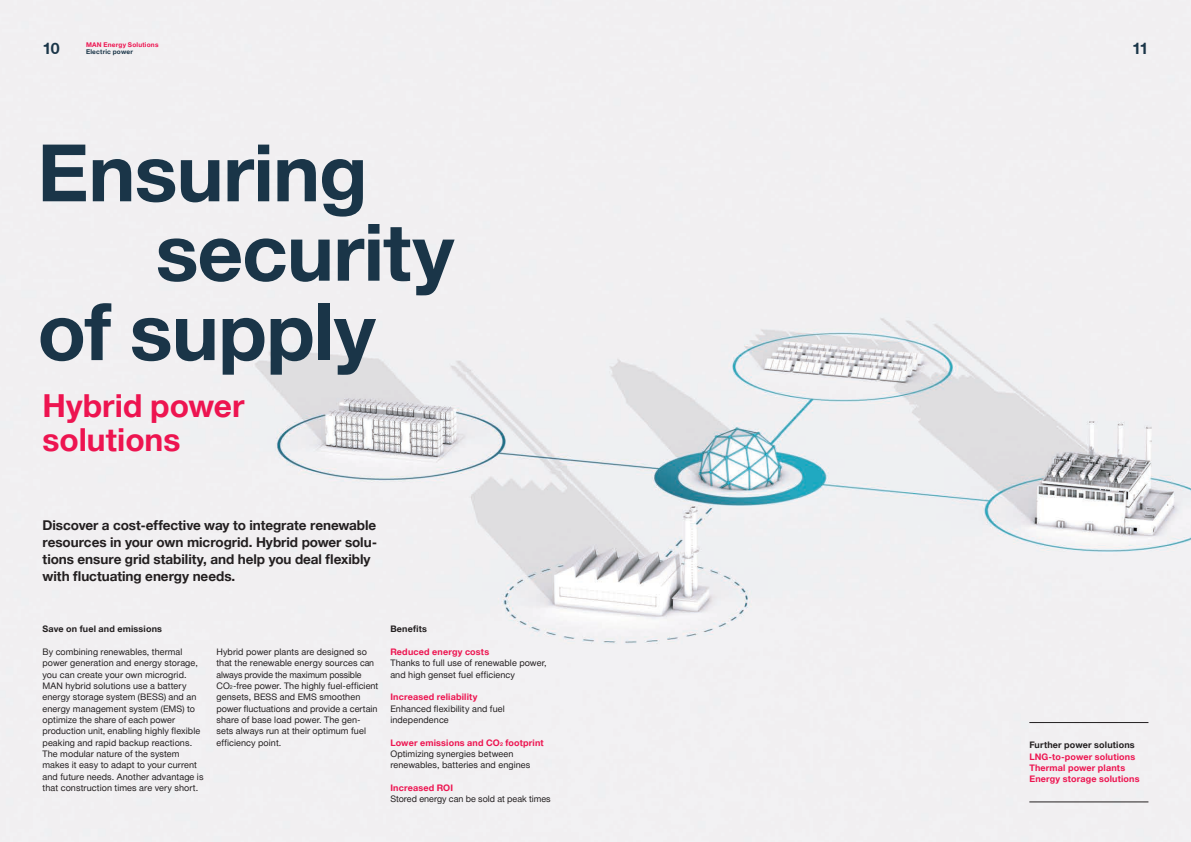
<style>
.page{position:relative;width:1191px;height:842px;background:#fff}
.page>*{position:absolute;margin:0;border:0;box-sizing:border-box;transform-origin:0 0}
.A4_11_Headline_2{font:700 79.4px "Man Global";letter-spacing:-.01em;color:#1a3548}
.A4_12_Headline_3{font:700 31.7px/34px "Man Global";color:#ed1450}
.t1{font:700 16px "Man Global";color:#1a3548}
.A4_20_Teaser_text{font:700 13.5px/17px "Man Global";letter-spacing:-.005em;color:#231f20}
.A4_21_Copy{font:9px/11.3px "Man Global";letter-spacing:.01em;color:#231f20}
.A4_21_Copy-2{font:700 9px/11.3px "Man Global";letter-spacing:.02em;color:#ed1450;text-align:justify}
.A4_14_Headline_5{font:700 9px "Man Global";letter-spacing:.02em;color:#ed1450}
.A4_13_Headline_4{font:700 9px "Man Global";letter-spacing:.02em;color:#231f20}
.A4_21_Copy-3{font:700 9px "Man Global";letter-spacing:.02em;color:#231f20}
.A4_03_Running_title{font:700 6.5px "Man Global";letter-spacing:.03em;color:#ed1450}
.A4_04_Running_title{font:700 6.5px "Man Global";letter-spacing:.03em;color:#1a3548}
.s1{font-size:5.2px}
.s2{color:#231f20}
</style>
<div class="page">
<img style="left:0;top:0;width:1191px;height:842px">
<hr style="left:1029px;top:722px;width:119px;height:1px;background:#231f20">
<hr style="left:1029px;top:801px;width:119px;height:1px;background:#231f20">
<p class="A4_03_Running_title" style="left:86px;top:41px;width:74px">MAN Energy Solutions</p>
<p class="A4_04_Running_title" style="left:86px;top:48px;width:48px">Electric power</p>
<h3 class="t1" style="left:43px;top:39px;width:19px">10</h3>
<h3 class="t1" style="left:1132px;top:39px;width:18px">11</h3>
<p class="A4_11_Headline_2" style="left:38px;top:127px;width:332px">Ensuring</p>
<p class="A4_11_Headline_2" style="left:156px;top:207px;width:300px">security</p>
<p class="A4_11_Headline_2" style="left:38px;top:286px;width:339px">of supply</p>
<p class="A4_12_Headline_3" style="left:43px;top:389px;width:203px">Hybrid power solutions</p>
<p class="A4_20_Teaser_text" style="left:43px;top:517px;width:336px">Discover a cost-effective way to integrate renewable resources in your own microgrid. Hybrid power solu&shy;tions ensure grid stability, and help you deal flexibly with fluctuating energy needs.</p>
<p class="A4_13_Headline_4" style="left:43px;top:624px;width:121px">Save on fuel and emissions</p>
<p class="A4_21_Copy" style="left:43px;top:646px;width:162px">By combining renewables, thermal power generation and energy storage, you can create your own microgrid.<br>MAN hybrid solutions use a battery energy storage system (BESS) and an energy management system (EMS) to optimize the share of each power production unit, enabling highly flexible peaking and rapid backup reactions.<br>The modular nature of the system makes it easy to adapt to your current and future needs. Another advantage is that construction times are very short.</p>
<p class="A4_21_Copy" style="left:216px;top:646px;width:163px">Hybrid power plants are designed so that the renewable energy sources can always provide the maximum possible CO<span class="s1">2</span>-free power. The highly fuel-efficient gensets, BESS and EMS smoothen power fluctuations and provide a certain share of base load power. The gen&shy;sets always run at their optimum fuel efficiency point.</p>
<p class="A4_21_Copy-3" style="left:390px;top:624px;width:38px">Benefits</p>
<p class="A4_14_Headline_5" style="left:390px;top:646px;width:100px">Reduced energy costs</p>
<p class="A4_21_Copy" style="left:390px;top:657px;width:158px">Thanks to full use of renewable power, and high genset fuel efficiency</p>
<p class="A4_14_Headline_5" style="left:390px;top:692px;width:89px">Increased reliability</p>
<p class="A4_21_Copy" style="left:390px;top:703px;width:116px">Enhanced flexibility and fuel independence</p>
<p class="A4_14_Headline_5" style="left:390px;top:737px;width:155px">Lower emissions and CO<span class="s1">2</span> footprint</p>
<p class="A4_21_Copy" style="left:390px;top:748px;width:142px">Optimizing synergies between renewables, batteries and engines</p>
<p class="A4_14_Headline_5" style="left:390px;top:783px;width:64px">Increased ROI</p>
<p class="A4_21_Copy" style="left:390px;top:793px;width:162px">Stored energy can be sold at peak times</p>
<p class="A4_21_Copy-2" style="left:1029px;top:740px;width:107px"><span class="s2">Further power solutions </span>LNG-to-power solutions Thermal power plants</p>
<p class="A4_21_Copy-2" style="left:1029px;top:774px;width:112px">Energy storage solutions</p>
</div>
